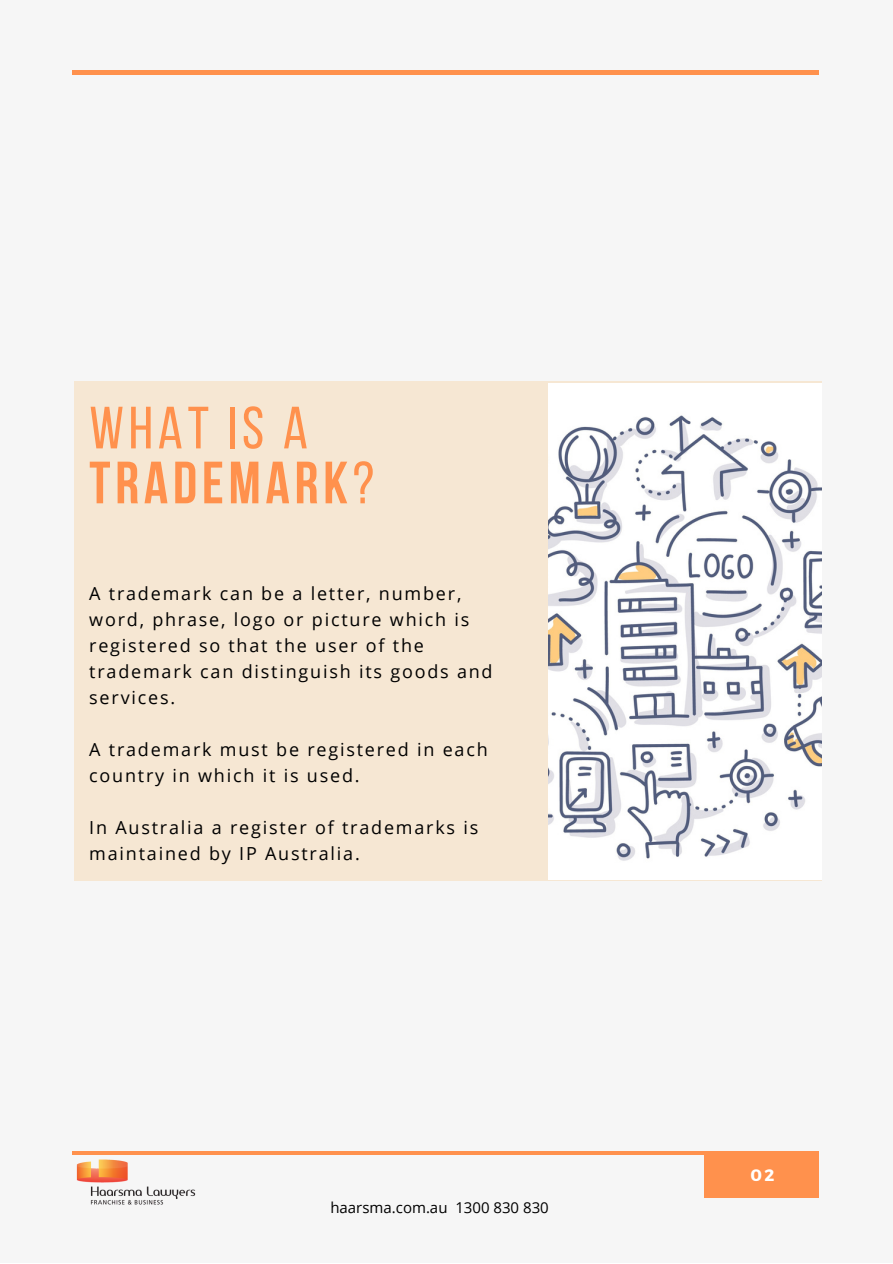
<style>
.page{position:relative;width:893px;height:1264px;background:#fff}
.page>*{position:absolute;margin:0;border:0;box-sizing:border-box;transform-origin:0 0}
.t1{font:700 59.55px/54.9px "Bebas Neue";letter-spacing:.08em;color:#ff914d}
.t2{font:18px/26px "Open Sans";letter-spacing:.1em;color:#000}
.t3{font:700 16.5px "Montserrat";color:#fff}
.t4{font:15px "Open Sans";color:#000}
.s1{font-weight:400}
</style>
<div class="page">
<div style="left:0;top:0;width:892px;height:1262px;background:#f6f6f6"></div>
<hr style="left:72px;top:71px;width:747px;height:3px;background:#ff914d">
<div style="left:704px;top:1151px;width:114px;height:46px;background:#ff914d"></div>
<hr style="left:72px;top:1151px;width:747px;height:3px;background:#ff914d">
<div style="left:74px;top:382px;width:747px;height:498px;background:#f6e7d3"></div>
<img style="left:549px;top:383px;width:272px;height:496px">
<img style="left:76px;top:1159px;width:120px;height:46px">
<p class="t1" style="left:89px;top:406px;width:286px"><span class="s1">WHAT IS A<br></span>TRADEMARK<span class="s1">?</span></p>
<p class="t2" style="left:89px;top:580px;width:405px">A trademark can be a letter, number, word, phrase, logo or picture which is registered so that the user of the trademark can distinguish its goods and services.</p>
<p class="t2" style="left:89px;top:736px;width:400px">A trademark must be registered in each country in which it is used.</p>
<p class="t2" style="left:89px;top:814px;width:390px">In Australia a register of trademarks is maintained by IP Australia.</p>
<p class="t4" style="left:330px;top:1196px;width:220px">haarsma.com.au 1300 830 830</p>
<p class="t3" style="left:750px;top:1164px;width:25px">02</p>
</div>
